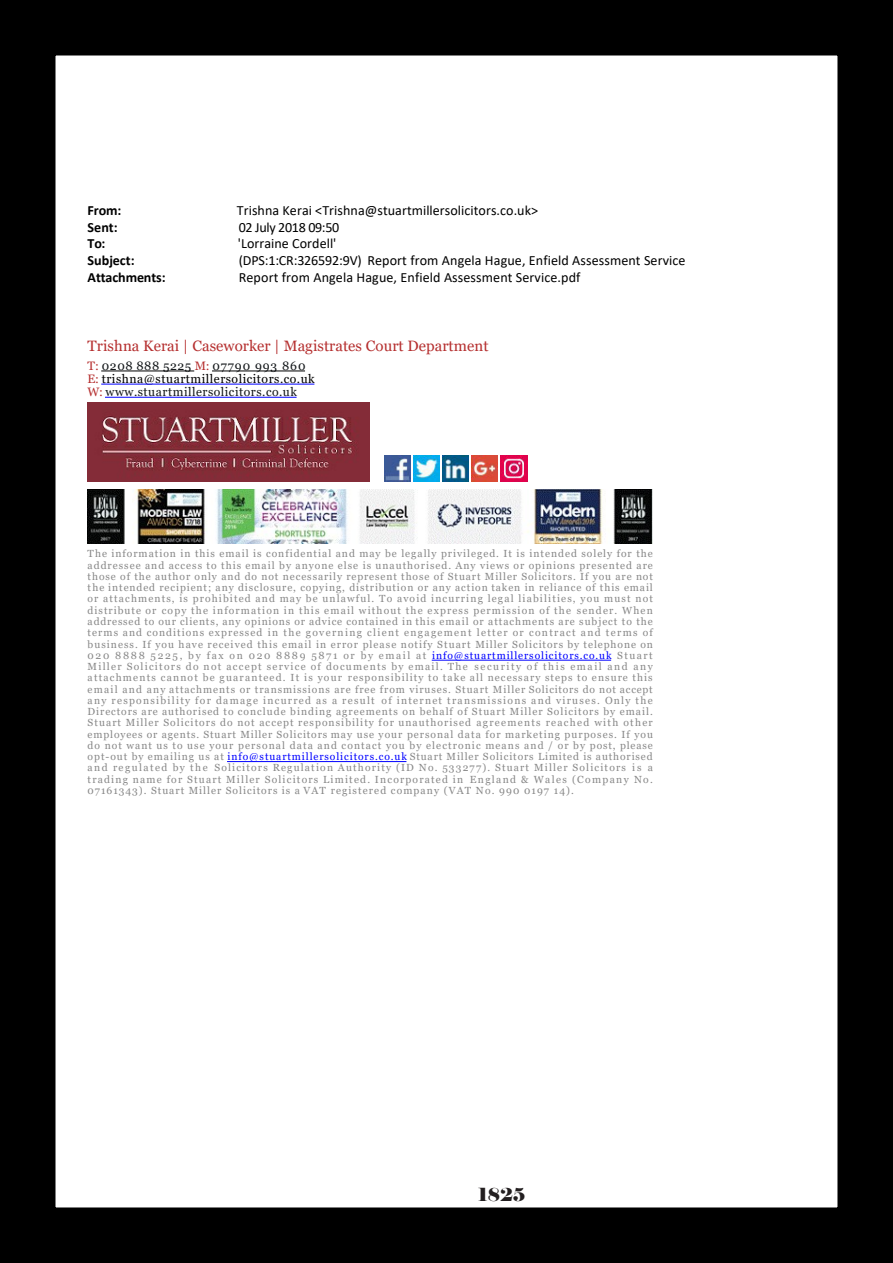
<style>
.page{position:relative;width:893px;height:1263px;background:#fff}
.page>*{position:absolute;margin:0;border:0;box-sizing:border-box;transform-origin:0 0}
.t1{font:18px "Elephant";color:#231f20}
.t2{font:15px "Georgia";letter-spacing:.005em;color:#b52f2f}
.t3{font:14.1px "Calibri";letter-spacing:.005em;color:#000}
.t4{font:700 14.1px "Calibri";letter-spacing:-.01em;color:#000}
.t5{font:14.1px "Calibri";letter-spacing:-.025em;color:#000}
.t6{font:12.15px/13.2px "Georgia";letter-spacing:.04em;color:#13171a}
.t7{font:10.35px/11.2px "Georgia";letter-spacing:.105em;color:#888;text-align:justify}
.s1{color:#b52f2f}
.s2{color:#000}
.s3{color:#00f}
</style>
<div class="page">
<hr style="left:102px;top:370px;width:34px;height:1px;background:#000">
<hr style="left:136px;top:370px;width:58px;height:1px;background:#000">
<hr style="left:213px;top:370px;width:92px;height:1px;background:#000">
<hr style="left:102px;top:384px;width:212px;height:1px;background:#00f">
<hr style="left:105px;top:397px;width:191px;height:1px;background:#00f">
<img style="left:88px;top:402px;width:281px;height:79px">
<img style="left:384px;top:455px;width:27px;height:26px">
<img style="left:413px;top:455px;width:27px;height:26px">
<img style="left:443px;top:455px;width:26px;height:26px">
<img style="left:472px;top:455px;width:26px;height:26px">
<img style="left:501px;top:455px;width:26px;height:26px">
<img style="left:88px;top:490px;width:565px;height:53px">
<hr style="left:432px;top:660px;width:179px;height:1px;background:#00f">
<hr style="left:228px;top:761px;width:178px;height:1px;background:#00f">
<div style="left:0;top:0;width:893px;height:1263px;border:56px solid #000"></div>
<svg style="left:0;top:0;width:1px;height:1263px"></svg>
<h3 class="t4" style="left:88px;top:200px;width:35px">From:</h3>
<h3 class="t3" style="left:237px;top:200px;width:303px">Trishna Kerai &lt;Trishna@stuartmillersolicitors.co.uk&gt;</h3>
<h3 class="t4" style="left:88px;top:217px;width:32px">Sent:</h3>
<h3 class="t5" style="left:239px;top:217px;width:102px">02 July 2018 09:50</h3>
<h3 class="t4" style="left:88px;top:234px;width:19px">To:</h3>
<h3 class="t3" style="left:238px;top:234px;width:100px">'Lorraine Cordell'</h3>
<h3 class="t4" style="left:88px;top:251px;width:48px">Subject:</h3>
<h3 class="t3" style="left:239px;top:251px;width:448px">(DPS:1:CR:326592:9V) Report from Angela Hague, Enfield Assessment Service</h3>
<h3 class="t4" style="left:88px;top:268px;width:79px">Attachments:</h3>
<h3 class="t3" style="left:239px;top:268px;width:343px">Report from Angela Hague, Enfield Assessment Service.pdf</h3>
<h2 class="t2" style="left:88px;top:336px;width:402px">Trishna Kerai | Caseworker | Magistrates Court Department</h2>
<p class="t6" style="left:88px;top:359px;width:229px"><span class="s1">T:</span> 0208 888 5225 <span class="s1">M:</span> 07790 993 860<br><span class="s1">E:</span> <span class="s2">trishna@stuartmillersolicitors.co.uk<br></span><span class="s1">W:</span> www.stuartmillersolicitors.co.uk</p>
<p class="t7" style="left:88px;top:548px;width:567px">The information in this email is confidential and may be legally privileged. It is intended solely for the addressee and access to this email by anyone else is unauthorised. Any views or opinions presented are those of the author only and do not necessarily represent those of Stuart Miller Solicitors. If you are not the intended recipient; any disclosure, copying, distribution or any action taken in reliance of this email or attachments, is prohibited and may be unlawful. To avoid incurring legal liabilities, you must not distribute or copy the information in this email without the express permission of the sender. When addressed to our clients, any opinions or advice contained in this email or attachments are subject to the terms and conditions expressed in the governing client engagement letter or contract and terms of business. If you have received this email in error please notify Stuart Miller Solicitors by telephone on 020 8888 5225, by fax on 020 8889 5871 or by email at <span class="s3">info@stuartmillersolicitors.co.uk</span> Stuart Miller Solicitors do not accept service of documents by email. The security of this email and any attachments cannot be guaranteed. It is your responsibility to take all necessary steps to ensure this email and any attachments or transmissions are free from viruses. Stuart Miller Solicitors do not accept any responsibility for damage incurred as a result of internet transmissions and viruses. Only the Directors are authorised to conclude binding agreements on behalf of Stuart Miller Solicitors by email.<br>Stuart Miller Solicitors do not accept responsibility for unauthorised agreements reached with other employees or agents. Stuart Miller Solicitors may use your personal data for marketing purposes. If you do not want us to use your personal data and contact you by electronic means and / or by post, please opt-out by emailing us at <span class="s3">info@stuartmillersolicitors.co.uk</span> Stuart Miller Solicitors Limited is authorised and regulated by the Solicitors Regulation Authority (ID No. 533277). Stuart Miller Solicitors is a trading name for Stuart Miller Solicitors Limited. Incorporated in England &amp; Wales (Company No.<br>07161343). Stuart Miller Solicitors is a VAT registered company (VAT No. 990 0197 14).</p>
<h1 class="t1" style="left:478px;top:1183px;width:49px">1825</h1>
</div>
